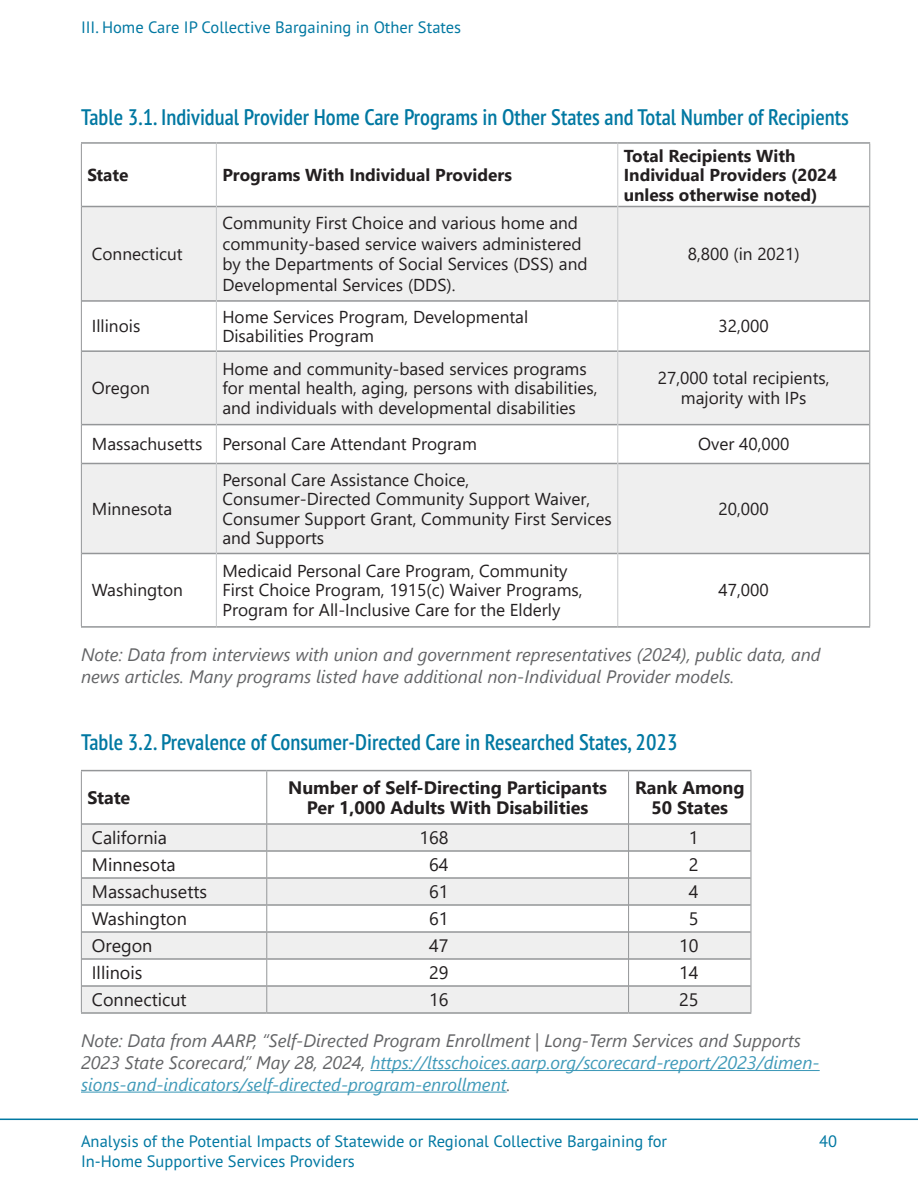
<style>
.page{position:relative;width:918px;height:1188px;background:#fff}
.page>*{position:absolute;margin:0;border:0;box-sizing:border-box;transform-origin:0 0}
.figure_or_table_title{font:600 condensed 22.5px "PT Sans Pro";color:#0078a2}
.source_info{font:italic 18px/21.6px "Segoe UI";color:#636466}
.normal_tables{font:18px "Segoe UI";color:#231f20}
.normal_tables-2{font:700 18px/19.5px "Segoe UI";color:#231f20;text-align:center}
.normal_tables-3{font:17.25px/19.5px "Segoe UI";color:#231f20}
.normal_tables-4{font:700 17.25px/19.5px "Segoe UI";color:#231f20}
.t1{font:16.5px/19.8px "PT Sans Pro";color:#0078a2}
.s1{color:#409ab9}
</style>
<div class="page">
<hr style="left:0;top:1119px;width:918px;height:1px;background:#0078a2">
<hr style="left:370px;top:1070px;width:450px;height:1px;background:#409ab9">
<hr style="left:81px;top:1092px;width:426px;height:1px;background:#409ab9">
<svg style="left:82px;top:207px;width:787px;height:346px;fill:#efefef"></svg>
<hr style="left:81px;top:142px;width:135px;height:2px;background:#949698">
<hr style="left:216px;top:142px;width:402px;height:2px;background:#949698">
<hr style="left:618px;top:142px;width:252px;height:2px;background:#949698">
<hr style="left:82px;top:206px;width:134px;height:1px;background:#949698">
<hr style="left:217px;top:206px;width:400px;height:1px;background:#949698">
<hr style="left:618px;top:206px;width:251px;height:1px;background:#949698">
<hr style="left:82px;top:300px;width:134px;height:2px;background:#949698">
<hr style="left:217px;top:300px;width:400px;height:2px;background:#949698">
<hr style="left:618px;top:300px;width:251px;height:2px;background:#949698">
<hr style="left:82px;top:350px;width:134px;height:2px;background:#949698">
<hr style="left:217px;top:350px;width:400px;height:2px;background:#949698">
<hr style="left:618px;top:350px;width:251px;height:2px;background:#949698">
<hr style="left:82px;top:424px;width:134px;height:1px;background:#949698">
<hr style="left:217px;top:424px;width:400px;height:1px;background:#949698">
<hr style="left:618px;top:424px;width:251px;height:1px;background:#949698">
<hr style="left:82px;top:463px;width:134px;height:1px;background:#949698">
<hr style="left:217px;top:463px;width:400px;height:1px;background:#949698">
<hr style="left:618px;top:463px;width:251px;height:1px;background:#949698">
<hr style="left:82px;top:553px;width:134px;height:1px;background:#949698">
<hr style="left:217px;top:553px;width:400px;height:1px;background:#949698">
<hr style="left:618px;top:553px;width:251px;height:1px;background:#949698">
<hr style="left:81px;top:626px;width:135px;height:2px;background:#949698">
<hr style="left:216px;top:626px;width:402px;height:2px;background:#949698">
<hr style="left:618px;top:626px;width:252px;height:2px;background:#949698">
<hr style="left:216px;top:144px;width:1px;height:63px;background:#c7c9cb">
<hr style="left:617px;top:144px;width:1px;height:63px;background:#c7c9cb">
<hr style="left:216px;top:207px;width:1px;height:94px;background:#c7c9cb">
<hr style="left:617px;top:207px;width:1px;height:94px;background:#c7c9cb">
<hr style="left:216px;top:301px;width:1px;height:50px;background:#c7c9cb">
<hr style="left:617px;top:301px;width:1px;height:50px;background:#c7c9cb">
<hr style="left:216px;top:351px;width:1px;height:74px;background:#c7c9cb">
<hr style="left:617px;top:351px;width:1px;height:74px;background:#c7c9cb">
<hr style="left:216px;top:425px;width:1px;height:38px;background:#c7c9cb">
<hr style="left:617px;top:425px;width:1px;height:38px;background:#c7c9cb">
<hr style="left:216px;top:463px;width:1px;height:90px;background:#c7c9cb">
<hr style="left:617px;top:463px;width:1px;height:90px;background:#c7c9cb">
<hr style="left:216px;top:553px;width:1px;height:73px;background:#c7c9cb">
<hr style="left:617px;top:553px;width:1px;height:73px;background:#c7c9cb">
<hr style="left:81px;top:144px;width:1px;height:63px;background:#949698">
<hr style="left:869px;top:144px;width:1px;height:63px;background:#949698">
<hr style="left:81px;top:207px;width:1px;height:94px;background:#949698">
<hr style="left:869px;top:207px;width:1px;height:94px;background:#949698">
<hr style="left:81px;top:301px;width:1px;height:50px;background:#949698">
<hr style="left:869px;top:301px;width:1px;height:50px;background:#949698">
<hr style="left:81px;top:351px;width:1px;height:74px;background:#949698">
<hr style="left:869px;top:351px;width:1px;height:74px;background:#949698">
<hr style="left:81px;top:425px;width:1px;height:38px;background:#949698">
<hr style="left:869px;top:425px;width:1px;height:38px;background:#949698">
<hr style="left:81px;top:463px;width:1px;height:90px;background:#949698">
<hr style="left:869px;top:463px;width:1px;height:90px;background:#949698">
<hr style="left:81px;top:553px;width:1px;height:73px;background:#949698">
<hr style="left:869px;top:553px;width:1px;height:73px;background:#949698">
<hr style="left:81px;top:770px;width:186px;height:1px;background:#949698">
<hr style="left:267px;top:770px;width:362px;height:1px;background:#949698">
<hr style="left:629px;top:770px;width:122px;height:1px;background:#949698">
<hr style="left:82px;top:823px;width:184px;height:2px;background:#949698">
<hr style="left:267px;top:823px;width:361px;height:2px;background:#949698">
<hr style="left:629px;top:823px;width:122px;height:2px;background:#949698">
<hr style="left:81px;top:1012px;width:186px;height:2px;background:#949698">
<hr style="left:267px;top:1012px;width:362px;height:2px;background:#949698">
<hr style="left:629px;top:1012px;width:122px;height:2px;background:#949698">
<hr style="left:81px;top:771px;width:1px;height:53px;background:#949698">
<hr style="left:266px;top:771px;width:1px;height:53px;background:#949698">
<hr style="left:628px;top:771px;width:1px;height:53px;background:#949698">
<hr style="left:751px;top:771px;width:1px;height:53px;background:#949698">
<svg style="left:81px;top:824px;width:671px;height:188px"></svg>
<p class="t1" style="left:81px;top:16px;width:382px">III. Home Care IP Collective Bargaining in Other States</p>
<p class="figure_or_table_title" style="left:81px;top:103px;width:770px">Table 3.1. Individual Provider Home Care Programs in Other States and Total Number of Recipients</p>
<p class="normal_tables-4" style="left:87px;top:164px;width:43px">State</p>
<p class="normal_tables-4" style="left:222px;top:164px;width:291px">Programs With Individual Providers</p>
<p class="normal_tables-4" style="left:624px;top:144px;width:215px">Total Recipients With<br>Individual Providers (2024 unless otherwise noted)</p>
<p class="normal_tables-3" style="left:92px;top:243px;width:92px">Connecticut</p>
<p class="normal_tables-3" style="left:222px;top:211px;width:367px;line-height:20.7px">Community First Choice and various home and community-based service waivers administered by the Departments of Social Services (DSS) and Developmental Services (DDS).</p>
<p class="normal_tables-3" style="left:688px;top:243px;width:113px">8,800 (in 2021)</p>
<p class="normal_tables-3" style="left:92px;top:315px;width:50px">Illinois</p>
<p class="normal_tables-3" style="left:222px;top:305px;width:307px">Home Services Program, Developmental<br>Disabilities Program</p>
<p class="normal_tables-3" style="left:719px;top:315px;width:52px">32,000</p>
<p class="normal_tables-3" style="left:92px;top:377px;width:60px">Oregon</p>
<p class="normal_tables-3" style="left:222px;top:357px;width:377px">Home and community-based services programs for mental health, aging, persons with disabilities, and individuals with developmental disabilities</p>
<p class="normal_tables-3" style="left:658px;top:367px;width:173px;text-align:center">27,000 total recipients, majority with IPs</p>
<p class="normal_tables-3" style="left:92px;top:433px;width:112px">Massachusetts</p>
<p class="normal_tables-3" style="left:222px;top:433px;width:256px">Personal Care Attendant Program</p>
<p class="normal_tables-3" style="left:698px;top:433px;width:93px">Over 40,000</p>
<p class="normal_tables-3" style="left:92px;top:497px;width:82px">Minnesota</p>
<p class="normal_tables-3" style="left:92px;top:579px;width:93px">Washington</p>
<p class="normal_tables-3" style="left:222px;top:468px;width:391px">Personal Care Assistance Choice, Consumer-Directed Community Support Waiver, Consumer Support Grant, Community First Services and Supports</p>
<p class="normal_tables-3" style="left:222px;top:560px;width:362px">Medicaid Personal Care Program, Community<br>First Choice Program, 1915(c) Waiver Programs,<br>Program for All-Inclusive Care for the Elderly</p>
<p class="normal_tables-3" style="left:719px;top:497px;width:52px">20,000</p>
<p class="normal_tables-3" style="left:719px;top:579px;width:52px">47,000</p>
<p class="source_info" style="left:81px;top:641px;width:741px">Note: Data from interviews with union and government representatives (2024), public data, and news articles. Many programs listed have additional non-Individual Provider models.</p>
<p class="figure_or_table_title" style="left:81px;top:728px;width:598px">Table 3.2. Prevalence of Consumer-Directed Care in Researched States, 2023</p>
<p class="normal_tables-2" style="left:87px;top:786px;width:45px">State</p>
<p class="normal_tables-2" style="left:288px;top:777px;width:320px">Number of Self-Directing Participants<br>Per 1,000 Adults With Disabilities</p>
<p class="normal_tables-2" style="left:635px;top:777px;width:111px">Rank Among<br>50 States</p>
<p class="normal_tables" style="left:92px;top:821px;width:77px">California</p>
<p class="normal_tables" style="left:419px;top:821px;width:31px">168</p>
<p class="normal_tables" style="left:689px;top:821px;width:11px">1</p>
<p class="normal_tables" style="left:92px;top:848px;width:85px">Minnesota</p>
<p class="normal_tables" style="left:429px;top:848px;width:21px">64</p>
<p class="normal_tables" style="left:689px;top:848px;width:11px">2</p>
<p class="normal_tables" style="left:92px;top:875px;width:117px">Massachusetts</p>
<p class="normal_tables" style="left:429px;top:875px;width:21px">61</p>
<p class="normal_tables" style="left:689px;top:875px;width:11px">4</p>
<p class="normal_tables" style="left:92px;top:902px;width:97px">Washington</p>
<p class="normal_tables" style="left:429px;top:902px;width:21px">61</p>
<p class="normal_tables" style="left:689px;top:902px;width:11px">5</p>
<p class="normal_tables" style="left:92px;top:929px;width:62px">Oregon</p>
<p class="normal_tables" style="left:429px;top:929px;width:21px">47</p>
<p class="normal_tables" style="left:679px;top:929px;width:21px">10</p>
<p class="normal_tables" style="left:92px;top:956px;width:52px">Illinois</p>
<p class="normal_tables" style="left:429px;top:956px;width:21px">29</p>
<p class="normal_tables" style="left:679px;top:956px;width:21px">14</p>
<p class="normal_tables" style="left:92px;top:983px;width:96px">Connecticut</p>
<p class="normal_tables" style="left:429px;top:983px;width:21px">16</p>
<p class="normal_tables" style="left:679px;top:983px;width:21px">25</p>
<p class="source_info" style="left:81px;top:1027px;width:740px">Note: Data from AARP, “Self-Directed Program Enrollment | Long-Term Services and Supports<br>2023 State Scorecard,” May 28, 2024, <span class="s1">https://ltsschoices.aarp.org/scorecard-report/2023/dimen&shy;sions-and-indicators/self-directed-program-enrollment</span>.</p>
<p class="t1" style="left:81px;top:1131px;width:588px">Analysis of the Potential Impacts of Statewide or Regional Collective Bargaining for<br>In-Home Supportive Services Providers</p>
<p class="t1" style="left:819px;top:1131px;width:19px">40</p>
</div>
